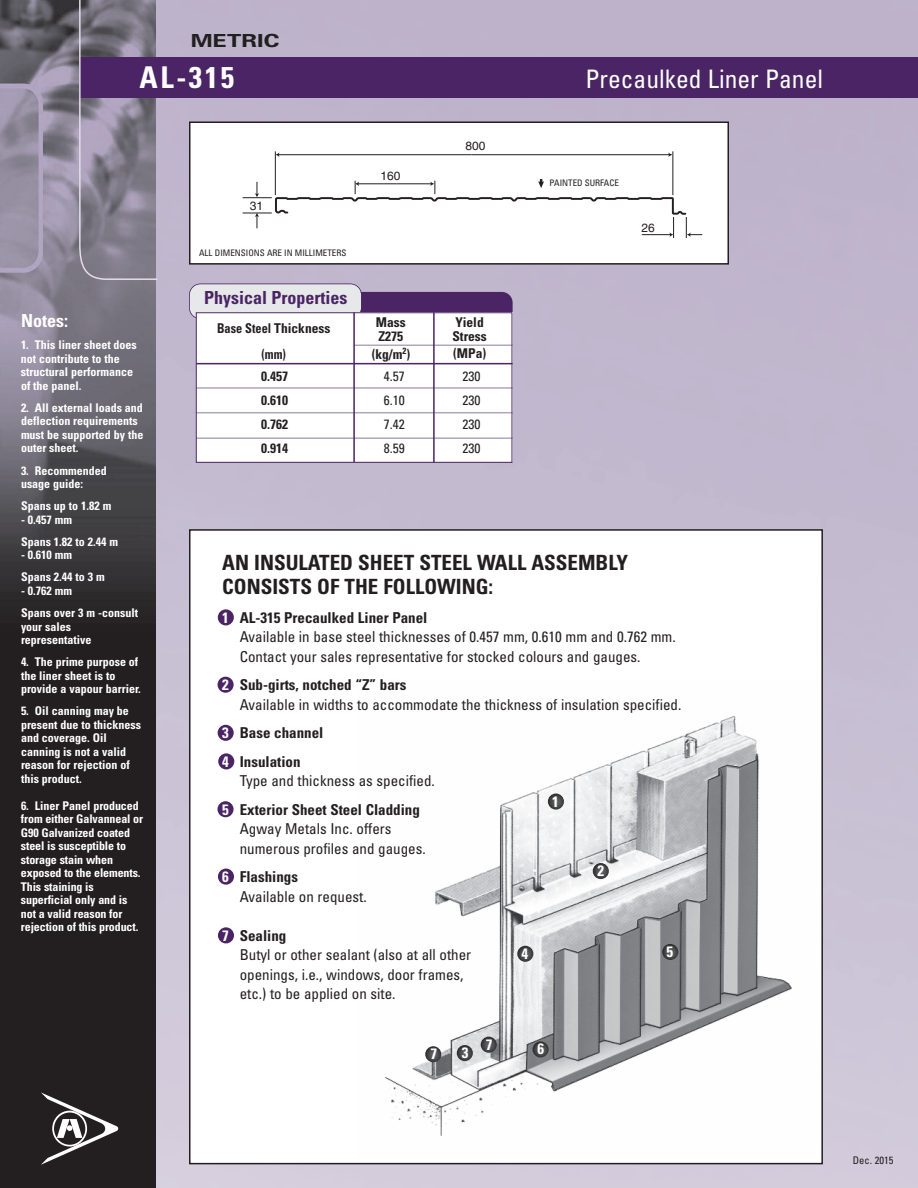
<style>
.page{position:relative;width:918px;height:1188px;background:#fff}
.page>*{position:absolute;margin:0;border:0;box-sizing:border-box;transform-origin:0 0}
.t1{font:700 condensed 30px "Univers";color:#fff}
.t2{font:condensed 25.5px "Univers";color:#fff}
.t3{font:700 condensed 21px/24px "Univers";color:#231f20}
.t4{font:700 condensed 18px "Univers";color:#4a2464}
.t5{font:700 condensed 18px "Univers";color:#fff}
.t6{font:700 18px "Univers";color:#231f20;scale:1.3 1}
.t7{font:condensed 15px/19.5px "Univers";color:#231f20}
.t8{font:700 condensed 15px/28.5px "Univers";color:#231f20}
.t9{font:700 condensed 15px "Univers";color:#fff}
.t10{font:700 condensed 13.5px/24px "Univers";color:#231f20}
.t11{font:condensed 13.5px "Univers";color:#231f20}
.t12{font:700 condensed 13.5px/26.7px "Univers";color:#231f20;text-align:center;scale:.91 1}
.t13{font:700 condensed 12px/13.5px "Univers";color:#fff}
.t14{font:12px "Helvetica";color:#231f20}
.t15{font:condensed 10.5px "Univers";color:#231f20}
.t16{font:condensed 9px "Univers";color:#231f20}
.s1{font-weight:700;color:#fff}
.s2{font-weight:700}
.s3{color:#fff}
</style>
<div class="page">
<img style="left:156px;top:0;width:762px;height:1188px">
<img style="left:0;top:0;width:156px;height:1188px">
<div style="left:79px;top:58px;width:839px;height:40px;background:#4a2464"></div>
<div style="left:190px;top:122px;width:538px;height:142px;background:#fff"></div>
<div style="left:189px;top:122px;width:540px;height:143px;border:2px solid #231f20"></div>
<svg style="left:78px;top:0;width:81px;height:281px;background:#7d7389"></svg>
<hr style="left:275px;top:151px;width:1px;height:44px;background:#231f20">
<hr style="left:672px;top:151px;width:1px;height:44px;background:#231f20">
<hr style="left:277px;top:154px;width:194px;height:1px;background:#231f20">
<hr style="left:471px;top:154px;width:200px;height:1px;background:#231f20">
<svg style="left:243px;top:179px;width:459px;height:59px"></svg>
<svg style="left:41px;top:1092px;width:77px;height:73px;background:#4c4849"></svg>
<div style="left:190px;top:530px;width:632px;height:634px;background:#fff"></div>
<img style="left:385px;top:715px;width:407px;height:421px">
<div style="left:218px;top:609px;width:16px;height:16px;background:#4a2464;border-radius:50%"></div>
<div style="left:218px;top:677px;width:16px;height:16px;background:#4a2464;border-radius:50%"></div>
<div style="left:218px;top:725px;width:16px;height:16px;background:#4a2464;border-radius:50%"></div>
<div style="left:218px;top:753px;width:16px;height:16px;background:#4a2464;border-radius:50%"></div>
<div style="left:218px;top:801px;width:16px;height:16px;background:#4a2464;border-radius:50%"></div>
<div style="left:218px;top:869px;width:16px;height:16px;background:#4a2464;border-radius:50%"></div>
<div style="left:218px;top:927px;width:16px;height:16px;background:#4a2464;border-radius:50%"></div>
<svg style="left:533px;top:1041px;width:16px;height:16px"></svg>
<svg style="left:548px;top:794px;width:16px;height:16px"></svg>
<svg style="left:593px;top:863px;width:16px;height:16px"></svg>
<svg style="left:662px;top:944px;width:16px;height:16px"></svg>
<svg style="left:457px;top:1045px;width:16px;height:16px"></svg>
<svg style="left:425px;top:1046px;width:16px;height:16px"></svg>
<svg style="left:481px;top:1037px;width:16px;height:16px"></svg>
<svg style="left:517px;top:946px;width:16px;height:16px"></svg>
<div style="left:196px;top:292px;width:317px;height:34px;background:#4a2464;border-radius:11px"></div>
<div style="left:190px;top:284px;width:171px;height:34px;background:#e7e8e9;border-radius:11px"></div>
<div style="left:189px;top:284px;width:173px;height:35px;border:2px solid #4a2464;border-radius:12px"></div>
<div style="left:196px;top:312px;width:317px;height:150px;background:#fff"></div>
<hr style="left:354px;top:345px;width:159px;height:1px;background:#b2a5c1">
<hr style="left:196px;top:387px;width:317px;height:2px;background:#b2a5c1">
<hr style="left:196px;top:412px;width:317px;height:1px;background:#b2a5c1">
<hr style="left:196px;top:437px;width:317px;height:2px;background:#b2a5c1">
<hr style="left:353px;top:312px;width:2px;height:150px;background:#4a2464">
<hr style="left:196px;top:363px;width:317px;height:1px;background:#4a2464">
<hr style="left:433px;top:312px;width:2px;height:151px;background:#4a2464">
<div style="left:196px;top:312px;width:316px;height:151px;border:1px solid #4a2464"></div>
<h3 class="t6" style="left:191px;top:34px;width:70px">METRIC</h3>
<h1 class="t1" style="left:139px;top:67px;width:96px">AL-315</h1>
<h2 class="t2" style="left:585px;top:70px;width:239px">Precaulked Liner Panel</h2>
<h3 class="t5" style="left:21px;top:314px;width:48px">Notes:</h3>
<p class="t13" style="left:21px;top:339px;width:117px">1. This liner sheet does not contribute to the structural performance of the panel.</p>
<p class="t13" style="left:21px;top:402px;width:124px">2. All external loads and deflection requirements must be supported by the outer sheet.</p>
<p class="t13" style="left:21px;top:465px;width:87px">3. Recommended usage guide:</p>
<p class="t13" style="left:21px;top:500px;width:92px">Spans up to 1.82 m</p>
<p class="t13" style="left:21px;top:509px;width:99px;line-height:22.2px">- 0.457 mm<br>Spans 1.82 to 2.44 m</p>
<p class="t13" style="left:21px;top:545px;width:85px;line-height:22.2px">- 0.610 mm<br>Spans 2.44 to 3 m</p>
<p class="t13" style="left:21px;top:581px;width:119px;line-height:22.2px">- 0.762 mm<br>Spans over 3 m -consult</p>
<p class="t13" style="left:21px;top:621px;width:72px">your sales representative</p>
<p class="t13" style="left:21px;top:656px;width:121px">4. The prime purpose of the liner sheet is to provide a vapour barrier.</p>
<p class="t13" style="left:21px;top:705px;width:122px">5. Oil canning may be present due to thickness and coverage. Oil canning is not a valid reason for rejection of this product.</p>
<p class="t13" style="left:21px;top:800px;width:124px">6. Liner Panel produced from either Galvanneal or<br>G90 Galvanized coated steel is susceptible to storage stain when exposed to the elements.<br>This staining is superficial only and is not a valid reason for rejection of this product.</p>
<p class="t14" style="left:250px;top:201px;width:15px">31</p>
<p class="t16" style="left:199px;top:250px;width:149px">ALL DIMENSIONS ARE IN MILLIMETERS</p>
<h3 class="t4" style="left:204px;top:291px;width:145px">Physical Properties</h3>
<p class="t14" style="left:381px;top:172px;width:22px">160</p>
<p class="t12" style="left:217px;top:316px;width:126px">Base Steel Thickness (mm)</p>
<p class="t10" style="left:376px;top:316px;width:31px;line-height:14.1px">Mass<br>Z275</p>
<p class="t10" style="left:372px;top:344px;width:40px">(kg/m<sup>2</sup>)</p>
<p class="t14" style="left:465px;top:142px;width:22px">800</p>
<p class="t10" style="left:452px;top:316px;width:36px;line-height:13.6px">Yield<br>Stress</p>
<p class="t10" style="left:453px;top:342px;width:35px">(MPa)</p>
<p class="t10" style="left:261px;top:365px;width:28px;text-align:justify">0.457<br>0.610<br>0.762<br>0.914</p>
<p class="t11" style="left:384px;top:371px;width:22px">4.57</p>
<p class="t11" style="left:463px;top:371px;width:19px">230</p>
<p class="t11" style="left:384px;top:395px;width:22px">6.10</p>
<p class="t11" style="left:463px;top:395px;width:19px">230</p>
<p class="t11" style="left:384px;top:419px;width:22px">7.42</p>
<p class="t11" style="left:463px;top:419px;width:19px">230</p>
<p class="t11" style="left:384px;top:443px;width:22px">8.59</p>
<p class="t11" style="left:463px;top:443px;width:19px">230</p>
<p class="t16" style="left:550px;top:180px;width:71px">PAINTED SURFACE</p>
<p class="t14" style="left:642px;top:224px;width:15px">26</p>
<h3 class="t3" style="left:222px;top:552px;width:407px">AN INSULATED SHEET STEEL WALL ASSEMBLY<br>CONSISTS OF THE FOLLOWING:</h3>
<p class="t7" style="left:240px;top:609px;width:437px;text-indent:-17px"><span class="s1">1</span> <span class="s2">AL-315 Precaulked Liner Panel<br></span>Available in base steel thicknesses of 0.457 mm, 0.610 mm and 0.762 mm.<br>Contact your sales representative for stocked colours and gauges.</p>
<p class="t7" style="left:240px;top:676px;width:443px;text-indent:-17px"><span class="s1">2</span> <span class="s2">Sub-girts, notched “Z” bars<br></span>Available in widths to accommodate the thickness of insulation specified.</p>
<p class="t8" style="left:222px;top:720px;width:103px"><span class="s3">3</span> Base channel<br><span class="s3">4</span> Insulation</p>
<p class="t7" style="left:222px;top:768px;width:214px;line-height:28.5px;text-indent:17px">Type and thickness as specified.<br><span class="s1">5</span> <span class="s2">Exterior Sheet Steel Cladding</span></p>
<p class="t7" style="left:240px;top:820px;width:187px">Agway Metals Inc. offers numerous profiles and gauges.</p>
<p class="t7" style="left:240px;top:868px;width:128px;text-indent:-17px"><span class="s1">6</span> <span class="s2">Flashings<br></span>Available on request.</p>
<p class="t7" style="left:240px;top:927px;width:233px;text-indent:-17px"><span class="s1">7</span> <span class="s2">Sealing<br></span>Butyl or other sealant (also at all other openings, i.e., windows, door frames, etc.) to be applied on site.</p>
<p class="t9" style="left:552px;top:796px;width:8px">1</p>
<p class="t9" style="left:598px;top:865px;width:8px">2</p>
<p class="t9" style="left:667px;top:946px;width:8px">5</p>
<p class="t9" style="left:522px;top:948px;width:8px">4</p>
<p class="t9" style="left:430px;top:1049px;width:8px">7</p>
<p class="t9" style="left:462px;top:1047px;width:8px">3</p>
<p class="t9" style="left:486px;top:1039px;width:8px">7</p>
<p class="t9" style="left:537px;top:1044px;width:8px">6</p>
<p class="t15" style="left:853px;top:1157px;width:42px">Dec. 2015</p>
</div>
